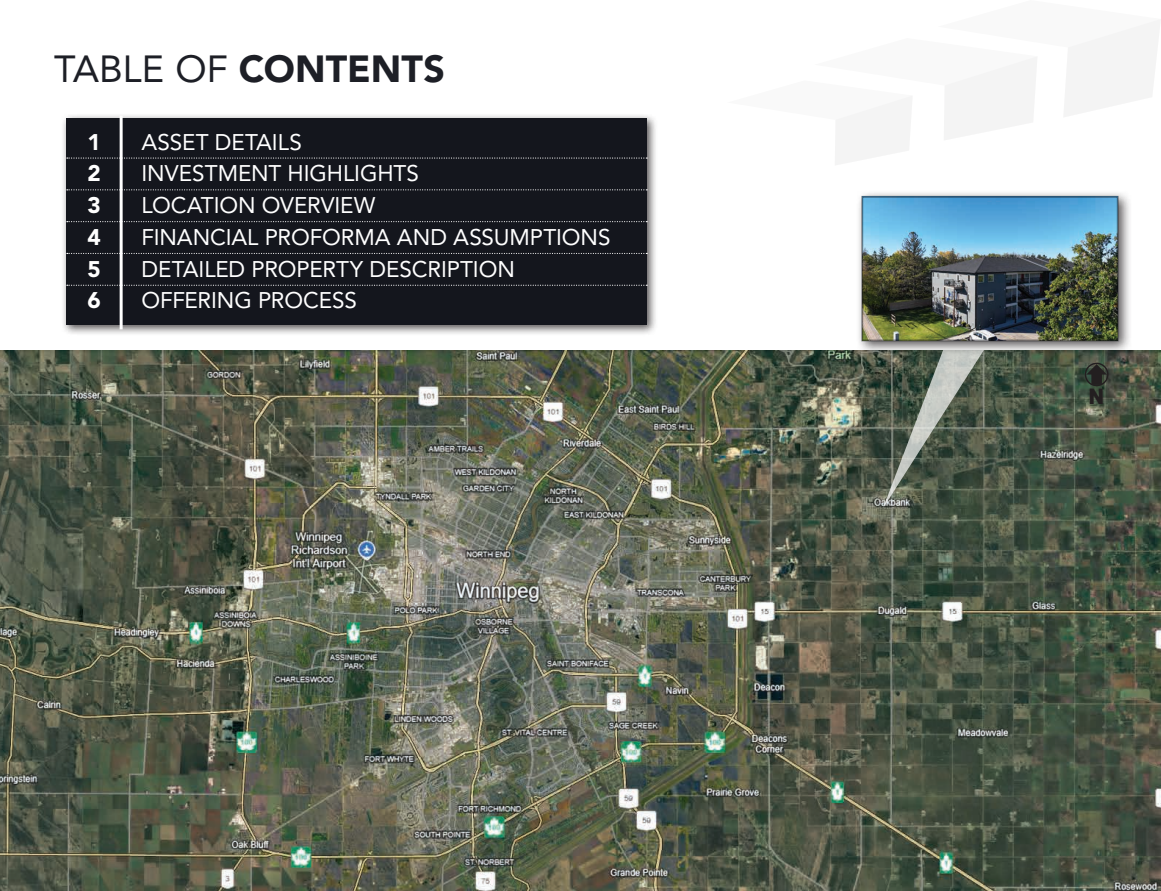
<style>
.page{position:relative;width:1161px;height:891px;background:#fff}
.page>*{position:absolute;margin:0;border:0;box-sizing:border-box;transform-origin:0 0}
.t1{font:900 37.5px "Avenir LT Std";color:#1d1f26}
.t2{font:22.5px "Avenir LT Std";letter-spacing:-.005em;color:#fff}
.t3{font:900 22.5px "Avenir LT Std";color:#fff}
.t4{font:900 21.45px "Arial";color:#231f20;scale:.88 1}
.s1{font-weight:400}
</style>
<div class="page">
<svg style="left:835px;top:20px;width:325px;height:145px"></svg>
<div style="left:61px;top:113px;width:597px;height:224px;background:#231f20;opacity:.75"></div>
<div style="left:66px;top:118px;width:581px;height:207px;background:#14161d"></div>
<svg style="left:67px;top:158px;width:580px;height:1px"></svg>
<svg style="left:67px;top:189px;width:580px;height:1px"></svg>
<svg style="left:67px;top:253px;width:580px;height:1px"></svg>
<img style="left:0;top:350px;width:1161px;height:541px">
<div style="left:1085px;top:363px;width:24px;height:23px;border:1px solid #231f20;border-radius:50%"></div>
<svg style="left:1086px;top:364px;width:21px;height:15px"></svg>
<div style="left:1091px;top:374px;width:11px;height:11px;background:#231f20"></div>
<svg style="left:883px;top:355px;width:107px;height:153px"></svg>
<svg style="left:67px;top:221px;width:580px;height:1px"></svg>
<svg style="left:67px;top:285px;width:580px;height:1px"></svg>
<hr style="left:120px;top:116px;width:3px;height:213px;background:#fff">
<div style="left:855px;top:190px;width:278px;height:165px;background:#231f20;opacity:.75"></div>
<img style="left:864px;top:199px;width:252px;height:139px">
<div style="left:861px;top:196px;width:258px;height:145px;border:2px solid #14161d"></div>
<h1 class="t1" style="left:54px;top:47px;width:392px"><span class="s1">TABLE OF</span> CONTENTS</h1>
<p class="t3" style="left:88px;top:128px;width:15px">1</p>
<p class="t2" style="left:142px;top:129px;width:162px">ASSET DETAILS</p>
<p class="t3" style="left:88px;top:160px;width:15px">2</p>
<p class="t2" style="left:142px;top:161px;width:279px">INVESTMENT HIGHLIGHTS</p>
<p class="t3" style="left:88px;top:192px;width:15px">3</p>
<p class="t2" style="left:142px;top:192px;width:236px">LOCATION OVERVIEW</p>
<p class="t3" style="left:88px;top:224px;width:15px">4</p>
<p class="t2" style="left:142px;top:224px;width:471px">FINANCIAL PROFORMA AND ASSUMPTIONS</p>
<p class="t3" style="left:88px;top:255px;width:15px">5</p>
<p class="t2" style="left:142px;top:256px;width:375px">DETAILED PROPERTY DESCRIPTION</p>
<p class="t3" style="left:88px;top:287px;width:15px">6</p>
<p class="t2" style="left:142px;top:288px;width:217px">OFFERING PROCESS</p>
<p class="t4" style="left:1089px;top:381px;width:19px">N</p>
</div>
